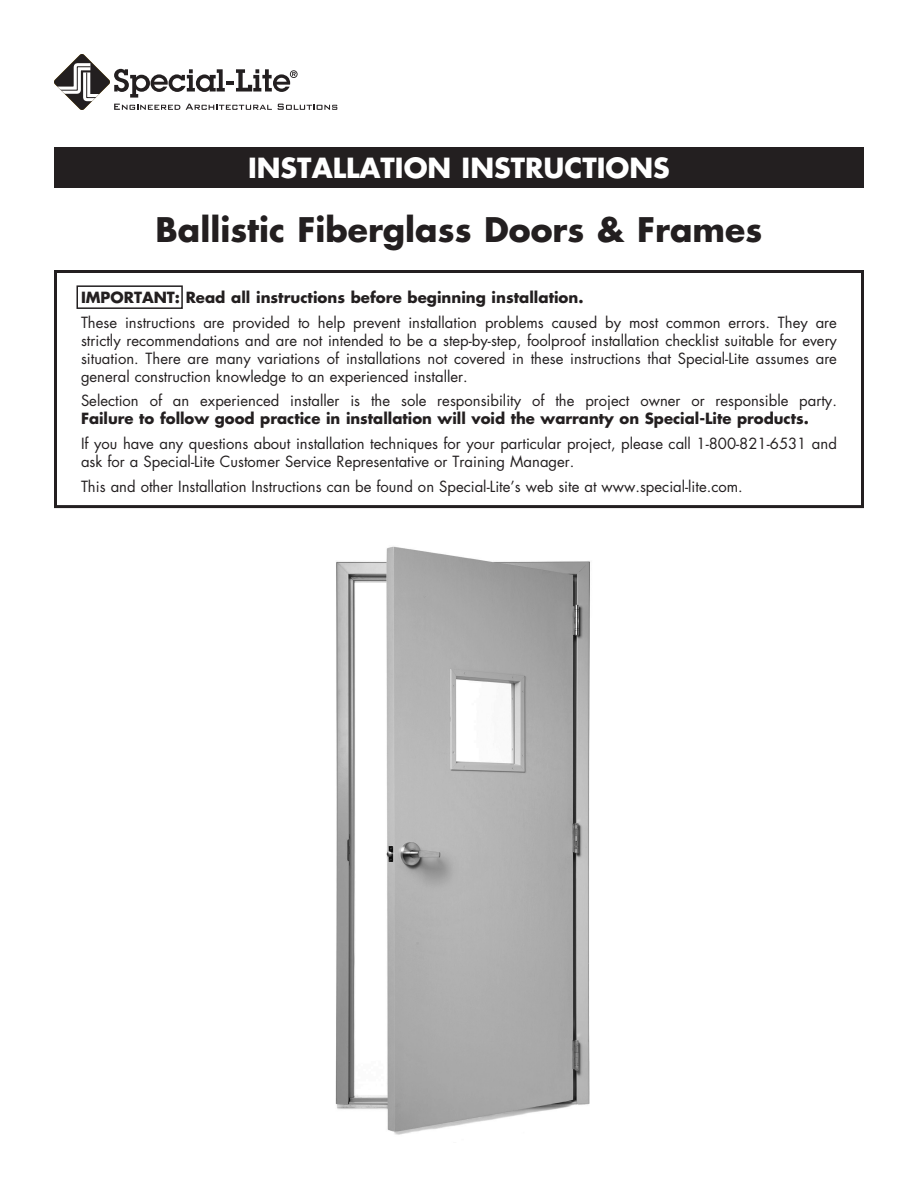
<style>
.page{position:relative;width:918px;height:1188px;background:#fff}
.page>*{position:absolute;margin:0;border:0;box-sizing:border-box;transform-origin:0 0}
.t1{font:700 33px "Futura";color:#231f20}
.t2{font:700 27px "Futura";color:#fff}
.t3{font:15px/18px "Futura";color:#231f20}
.t4{font:700 15px "Futura";color:#231f20}
.s1{font-weight:700}
</style>
<div class="page">
<div style="left:54px;top:270px;width:810px;height:238px;border:3px solid #231f20"></div>
<div style="left:54px;top:147px;width:810px;height:41px;background:#231f20"></div>
<div style="left:76px;top:285px;width:107px;height:24px;border:2px solid #231f20"></div>
<img style="left:335px;top:546px;width:255px;height:589px">
<svg style="left:54px;top:54px;width:283px;height:56px"></svg>
<p class="t2" style="left:248px;top:150px;width:423px">INSTALLATION INSTRUCTIONS</p>
<p class="t1" style="left:156px;top:208px;width:608px">Ballistic Fiberglass Doors &amp; Frames</p>
<p class="t4" style="left:81px;top:287px;width:504px">IMPORTANT: Read all instructions before beginning installation.</p>
<p class="t3" style="left:81px;top:313px;width:758px;text-align:justify">These instructions are provided to help prevent installation problems caused by most common errors. They are strictly recommendations and are not intended to be a step-by-step, foolproof installation checklist suitable for every situation. There are many variations of installations not covered in these instructions that Special-Lite assumes are general construction knowledge to an experienced installer.</p>
<p class="t3" style="left:81px;top:392px;width:757px">Selection of an experienced installer is the sole responsibility of the project owner or responsible party.<br><span class="s1">Failure to follow good practice in installation will void the warranty on Special-Lite products.</span></p>
<p class="t3" style="left:81px;top:435px;width:757px">If you have any questions about installation techniques for your particular project, please call 1-800-821-6531 and ask for a Special-Lite Customer Service Representative or Training Manager.</p>
<p class="t3" style="left:81px;top:477px;width:663px">This and other Installation Instructions can be found on Special-Lite’s web site at www.special-lite.com.</p>
</div>
